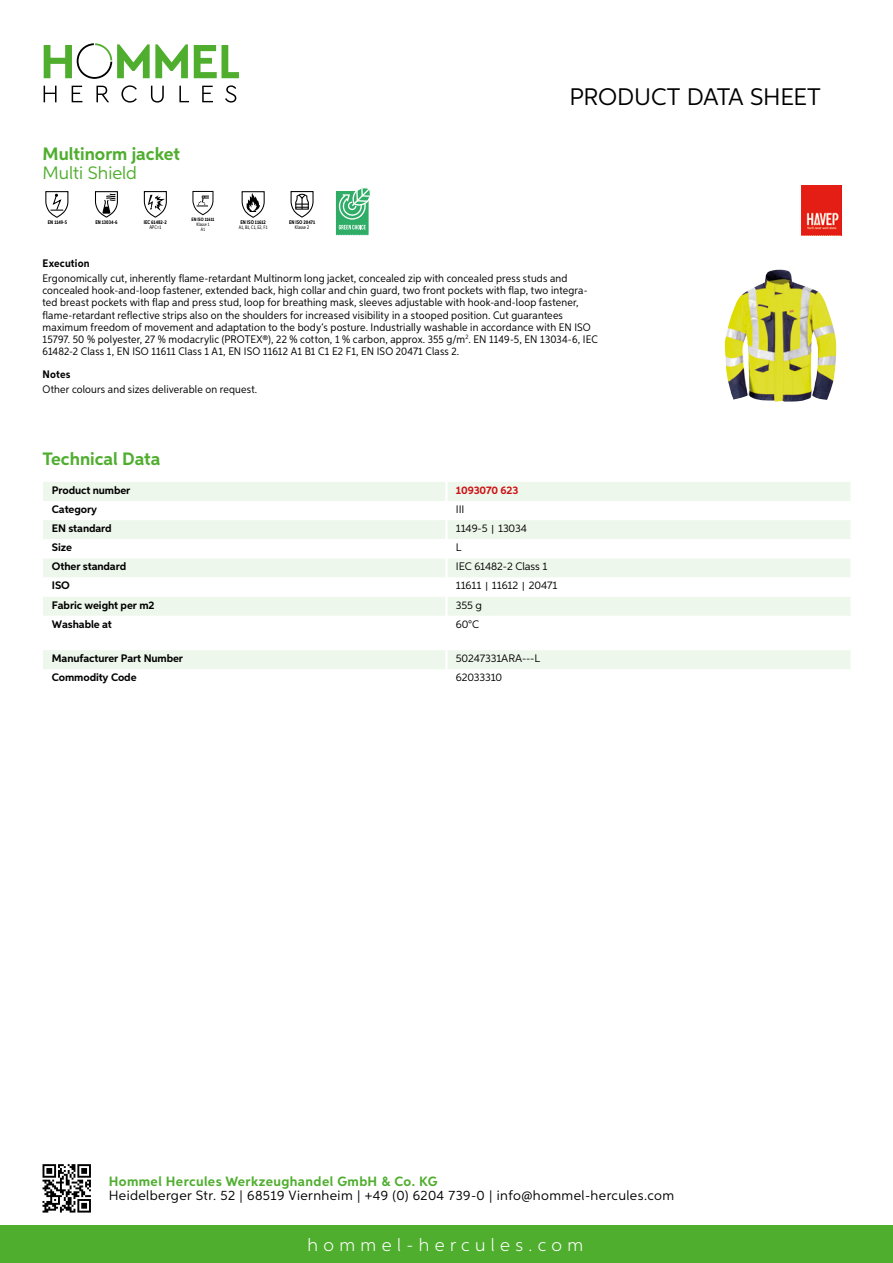
<style>
.page{position:relative;width:893px;height:1263px;background:#fff}
.page>*{position:absolute;margin:0;border:0;box-sizing:border-box;transform-origin:0 0}
.t1{font:24px "Aspira";letter-spacing:-.01em;color:#000}
.t2{font:700 18px "Aspira";color:#50ae2f}
.t3{font:300 18px "Aspira";letter-spacing:.3em;color:#fff}
.t4{font:18px "Aspira";color:#50ae2f}
.t5{font:13.5px "Aspira";letter-spacing:.03em;color:#000}
.t6{font:700 13.5px "Aspira";letter-spacing:.03em;color:#50ae2f}
.t7{font:10.95px/12px "Aspira Nar";letter-spacing:.015em;color:#000}
.t8{font:700 10.95px "Aspira";letter-spacing:-.01em;color:#000}
.t9{font:10.95px "Aspira";letter-spacing:-.01em;color:#000}
.t10{font:700 10.95px "Aspira Nar";letter-spacing:.015em;color:#000}
.t11{font:700 10.95px "Aspira";letter-spacing:-.01em;color:#cd1013}
.t12{font:700 5.25px "Aspira XX Nar";color:#000}
.t13{font:5.25px "Aspira XX Nar";color:#000}
.t14{font:5.1px "Aspira XX Nar";color:#000}
.t15{font:700 4.8px "Aspira XX Nar";color:#000}
.t16{font:4.8px/4.8px "Aspira XX Nar";color:#000;text-align:center}
.s1{font-family:"Wuerth Global";font-size:10.5px}
</style>
<div class="page">
<div style="left:0;top:1226px;width:893px;height:37px;background:#50ae2f"></div>
<svg style="left:43px;top:1164px;width:48px;height:48px"></svg>
<svg style="left:194px;top:45px;width:45px;height:33px"></svg>
<svg style="left:44px;top:43px;width:144px;height:36px"></svg>
<svg style="left:44px;top:86px;width:13px;height:16px"></svg>
<svg style="left:72px;top:86px;width:10px;height:16px"></svg>
<svg style="left:96px;top:86px;width:13px;height:16px"></svg>
<svg style="left:121px;top:85px;width:16px;height:18px"></svg>
<svg style="left:151px;top:86px;width:13px;height:17px"></svg>
<svg style="left:179px;top:86px;width:10px;height:16px"></svg>
<svg style="left:202px;top:86px;width:11px;height:16px"></svg>
<svg style="left:225px;top:85px;width:11px;height:18px"></svg>
<div style="left:43px;top:482px;width:807px;height:19px;background:#eef7eb"></div>
<svg style="left:43px;top:520px;width:807px;height:96px;fill:#eef7eb"></svg>
<hr style="left:445px;top:482px;width:3px;height:19px;background:#fff">
<hr style="left:445px;top:520px;width:3px;height:19px;background:#fff">
<hr style="left:445px;top:539px;width:3px;height:19px;background:#fff">
<hr style="left:445px;top:558px;width:3px;height:19px;background:#fff">
<hr style="left:445px;top:577px;width:3px;height:20px;background:#fff">
<hr style="left:445px;top:597px;width:3px;height:19px;background:#fff">
<div style="left:43px;top:650px;width:807px;height:19px;background:#eef7eb"></div>
<svg style="left:45px;top:191px;width:24px;height:27px"></svg>
<svg style="left:95px;top:191px;width:23px;height:27px"></svg>
<svg style="left:143px;top:191px;width:24px;height:27px"></svg>
<svg style="left:192px;top:190px;width:22px;height:26px"></svg>
<svg style="left:241px;top:191px;width:24px;height:27px"></svg>
<svg style="left:290px;top:191px;width:24px;height:27px"></svg>
<svg style="left:336px;top:187px;width:35px;height:48px"></svg>
<img style="left:725px;top:270px;width:93px;height:132px">
<img style="left:802px;top:185px;width:40px;height:50px">
<h2 class="t2" style="left:43px;top:142px;width:139px">Multinorm jacket</h2>
<h2 class="t4" style="left:43px;top:162px;width:96px">Multi Shield</h2>
<p class="t12" style="left:48px;top:219px;width:21px">EN 1149-5</p>
<p class="t12" style="left:95px;top:219px;width:24px">EN 13034-6</p>
<p class="t12" style="left:144px;top:219px;width:24px">IEC 61482-2</p>
<p class="t13" style="left:149px;top:224px;width:14px">APC=1</p>
<p class="t15" style="left:191px;top:216px;width:24px">EN ISO 11611</p>
<p class="t16" style="left:197px;top:222px;width:14px">Klasse 1<br>A1</p>
<p class="t12" style="left:240px;top:219px;width:27px">EN ISO 11612</p>
<p class="t14" style="left:239px;top:224px;width:30px">A1, B1, C1, E2, F1</p>
<p class="t12" style="left:289px;top:219px;width:28px">EN ISO 20471</p>
<p class="t13" style="left:295px;top:224px;width:16px">Klasse 2</p>
<h1 class="t1" style="left:569px;top:82px;width:253px">Product data sh eet</h1>
<p class="t10" style="left:43px;top:257px;width:49px">Execution</p>
<p class="t7" style="left:43px;top:273px;width:557px">Ergonomically cut, inherently flame-retardant Multinorm long jacket, concealed zip with concealed press studs and concealed hook-and-loop fastener, extended back, high collar and chin guard, two front pockets with flap, two integra&shy;ted breast pockets with flap and press stud, loop for breathing mask, sleeves adjustable with hook-and-loop fastener, flame-retardant reflective strips also on the shoulders for increased visibility in a stooped position. Cut guarantees maximum freedom of movement and adaptation to the body‘s posture. Industrially washable in accordance with EN ISO 15797. 50 % polyester, 27 % modacrylic (PROTEX®), 22 % cotton, 1 % carbon, approx. 355 g/m<sup>2</sup>. EN 1149-5, EN 13034-6, IEC 61482-2 Class 1, EN ISO 11611 Class 1 A1, EN ISO 11612 A1 B1 C1 E2 F1, EN ISO 20471 Class 2.</p>
<p class="t10" style="left:43px;top:367px;width:29px">Notes</p>
<p class="t7" style="left:43px;top:383px;width:216px">Other colours and sizes deliverable on request.</p>
<h2 class="t2" style="left:43px;top:448px;width:120px">Technical Data</h2>
<p class="t8" style="left:52px;top:483px;width:80px">Product number</p>
<p class="t11" style="left:456px;top:483px;width:64px">1093070 623</p>
<p class="t8" style="left:52px;top:502px;width:47px">Category</p>
<p class="t9" style="left:456px;top:502px;width:10px">III</p>
<p class="t8" style="left:52px;top:521px;width:61px">EN standard</p>
<p class="t9" style="left:456px;top:522px;width:73px">1149-5 <span class="s1">|</span> 13034</p>
<p class="t8" style="left:52px;top:541px;width:22px">Size</p>
<p class="t9" style="left:456px;top:541px;width:7px">L</p>
<p class="t8" style="left:52px;top:560px;width:76px">Other standard</p>
<p class="t9" style="left:456px;top:560px;width:93px">IEC 61482-2 Class 1</p>
<p class="t8" style="left:52px;top:579px;width:19px">ISO</p>
<p class="t9" style="left:456px;top:579px;width:103px">11611 <span class="s1">|</span> 11612 <span class="s1">|</span> 20471</p>
<p class="t8" style="left:52px;top:598px;width:104px">Fabric weight per m2</p>
<p class="t9" style="left:456px;top:598px;width:28px">355 g</p>
<p class="t8" style="left:52px;top:617px;width:62px">Washable at</p>
<p class="t9" style="left:456px;top:617px;width:24px">60°C</p>
<p class="t8" style="left:52px;top:652px;width:133px">Manufacturer Part Number</p>
<p class="t9" style="left:456px;top:652px;width:54px">50247331ARA</p>
<p class="t9" style="left:522px;top:652px;width:20px">---L</p>
<p class="t8" style="left:52px;top:671px;width:86px">Commodity Code</p>
<p class="t9" style="left:456px;top:671px;width:48px">62033310</p>
<p class="t6" style="left:109px;top:1172px;width:330px">Hommel Hercules Werkzeughandel GmbH &amp; Co. KG</p>
<p class="t5" style="left:109px;top:1187px;width:567px">Heidelberger Str. 52 | 68519 Viernheim | +49 (0) 6204 739-0 | info@hommel-hercules.com</p>
<h2 class="t3" style="left:307px;top:1234px;width:277px">hommel-hercules.com</h2>
</div>
